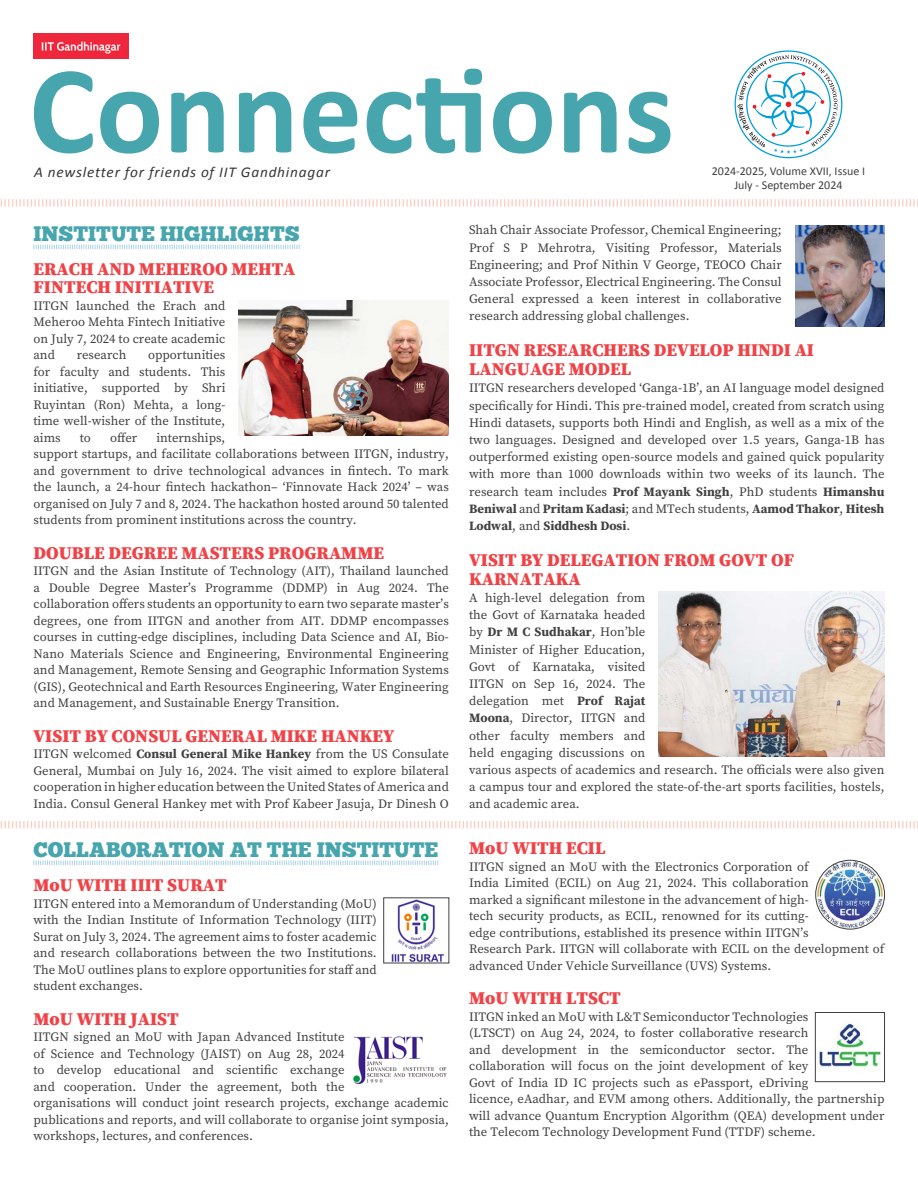
<style>
.page{position:relative;width:918px;height:1188px;background:#fff}
.page>*{position:absolute;margin:0;border:0;box-sizing:border-box;transform-origin:0 0}
.t1{font:700 126px "Calibri";color:#47a5ae}
.t2{font:21px "Chunk Five";color:#47a5ae}
.t3{font:900 18px/18.8px "Source Serif Pro";color:#ef4347}
.t4{font:italic 15px "Calibri";letter-spacing:.05em;color:#383839}
.t5{font:12.75px/16.5px "Source Serif Pro";color:#414042;text-align:justify}
.t6{font:12px/14.4px "Calibri";color:#414042;text-align:center}
.s1{font-weight:700}
</style>
<div class="page">
<svg style="left:735px;top:50px;width:107px;height:108px"></svg>
<svg style="left:0;top:199px;width:918px;height:8px"></svg>
<svg style="left:0;top:821px;width:918px;height:8px"></svg>
<img style="left:33px;top:33px;width:95px;height:26px">
<svg style="left:33px;top:245px;width:267px;height:4px"></svg>
<svg style="left:33px;top:861px;width:405px;height:4px"></svg>
<img style="left:239px;top:301px;width:210px;height:134px">
<img style="left:659px;top:592px;width:226px;height:164px">
<img style="left:795px;top:225px;width:90px;height:101px">
<img style="left:391px;top:900px;width:53px;height:61px">
<img style="left:353px;top:1036px;width:94px;height:49px">
<img style="left:816px;top:860px;width:69px;height:69px;border-radius:34px">
<div style="left:816px;top:860px;width:69px;height:69px;border:1px solid #414042;border-radius:50%"></div>
<img style="left:819px;top:1023px;width:63px;height:45px">
<div style="left:815px;top:1012px;width:70px;height:70px;border:1px solid #414042"></div>
<h1 class="t1" style="left:29px;top:30px;width:647px">Connections</h1>
<p class="t4" style="left:34px;top:162px;width:297px">A newsletter for friends of IIT Gandhinagar</p>
<p class="t6" style="left:712px;top:164px;width:155px">2024-2025, Volume XVII, Issue I<br>July - September 2024</p>
<h2 class="t2" style="left:33px;top:221px;width:268px">INSTITUTE HIGHLIGHTS</h2>
<h3 class="t3" style="left:33px;top:260px;width:264px;line-height:18px">ERACH AND MEHEROO MEHTA<br>FINTECH INITIATIVE</h3>
<p class="t5" style="left:33px;top:297px;width:194px">IITGN launched the Erach and Meheroo Mehta Fintech Initiative on July 7, 2024 to create academic and</p>
<p class="t5" style="left:469px;top:222px;width:314px;line-height:17.2px">Shah Chair Associate Professor, Chemical Engineering; Prof S P Mehrotra, Visiting Professor, Materials Engineering; and Prof Nithin V George, TEOCO Chair Associate Professor, Electrical Engineering. The Consul General expressed a keen interest in collaborative research addressing global challenges.</p>
<h3 class="t3" style="left:469px;top:341px;width:346px">IITGN RESEARCHERS DEVELOP HINDI AI<br>LANGUAGE MODEL</h3>
<p class="t5" style="left:469px;top:379px;width:417px;line-height:17.2px">IITGN researchers developed ‘Ganga-1B’, an AI language model designed specifically for Hindi. This pre-trained model, created from scratch using Hindi datasets, supports both Hindi and English, as well as a mix of the two languages. Designed and developed over 1.5 years, Ganga-1B has outperformed existing open-source models and gained quick popularity with more than 1000 downloads within two weeks of its launch. The research team includes <span class="s1">Prof Mayank Singh</span>, PhD students <span class="s1">Himanshu Beniwal</span> and <span class="s1">Pritam Kadasi</span>; and MTech students, <span class="s1">Aamod Thakor</span>, <span class="s1">Hitesh Lodwal</span>, and <span class="s1">Siddhesh Dosi</span>.</p>
<h3 class="t3" style="left:469px;top:550px;width:327px">VISIT BY DELEGATION FROM GOVT OF<br>KARNATAKA</h3>
<p class="t5" style="left:469px;top:589px;width:417px;line-height:17.2px;text-align:left">A high-level delegation from<br>the Govt of Karnataka headed<br>by <span class="s1">Dr M C Sudhakar</span>, Hon’ble<br>Minister of Higher Education,<br>Govt of Karnataka, visited<br>IITGN on Sep 16, 2024. The<br>delegation met <span class="s1">Prof Rajat<br>Moona</span>, Director, IITGN and<br>other faculty members and<br>held engaging discussions on<br>various aspects of academics and research. The officials were also given a campus tour and explored the state-of-the-art sports facilities, hostels, and academic area.</p>
<p class="t5" style="left:77px;top:347px;width:51px">research</p>
<p class="t5" style="left:33px;top:347px;width:193px;text-indent:115px">opportunities for faculty and students. This initiative, supported by Shri Ruyintan (Ron) Mehta, a long&shy;time well-wisher of the Institute, aims</p>
<p class="t5" style="left:80px;top:429px;width:13px">to</p>
<p class="t5" style="left:110px;top:429px;width:29px">offer</p>
<p class="t5" style="left:33px;top:429px;width:417px;text-align:left;text-indent:123px">internships,<br>support startups, and facilitate collaborations between IITGN, industry, and government to drive technological advances in fintech. To mark the launch, a 24-hour fintech hackathon– ‘Finnovate Hack 2024’ – was organised on July 7 and 8, 2024. The hackathon hosted around 50 talented students from prominent institutions across the country.</p>
<h3 class="t3" style="left:33px;top:543px;width:352px">DOUBLE DEGREE MASTERS PROGRAMME</h3>
<p class="t5" style="left:33px;top:563px;width:417px">IITGN and the Asian Institute of Technology (AIT), Thailand launched a Double Degree Master’s Programme (DDMP) in Aug 2024. The collaboration offers students an opportunity to earn two separate master’s degrees, one from IITGN and another from AIT. DDMP encompasses courses in cutting-edge disciplines, including Data Science and AI, Bio-Nano Materials Science and Engineering, Environmental Engineering and Management, Remote Sensing and Geographic Information Systems (GIS), Geotechnical and Earth Resources Engineering, Water Engineering and Management, and Sustainable Energy Transition.</p>
<h3 class="t3" style="left:33px;top:726px;width:362px">VISIT BY CONSUL GENERAL MIKE HANKEY</h3>
<p class="t5" style="left:33px;top:746px;width:417px">IITGN welcomed <span class="s1">Consul General Mike Hankey</span> from the US Consulate General, Mumbai on July 16, 2024. The visit aimed to explore bilateral cooperation in higher education between the United States of America and India. Consul General Hankey met with Prof Kabeer Jasuja, Dr Dinesh O</p>
<h2 class="t2" style="left:33px;top:837px;width:406px">COLLABORATION AT THE INSTITUTE</h2>
<h3 class="t3" style="left:33px;top:875px;width:195px">MoU WITH IIIT SURAT</h3>
<p class="t5" style="left:33px;top:895px;width:345px">IITGN entered into a Memorandum of Understanding (MoU) with the Indian Institute of Information Technology (IIIT)<br>Surat on July 3, 2024. The agreement aims to foster academic and research collaborations between the two Institutions.<br>The MoU outlines plans to explore opportunities for staff and student exchanges.</p>
<h3 class="t3" style="left:33px;top:1009px;width:147px">MoU WITH JAIST</h3>
<p class="t5" style="left:33px;top:1029px;width:417px;text-align:left">IITGN signed an MoU with Japan Advanced Institute<br>of Science and Technology (JAIST) on Aug 28, 2024<br>to develop educational and scientific exchange<br>and cooperation. Under the agreement, both the<br>organisations will conduct joint research projects, exchange academic publications and reports, and will collaborate to organise joint symposia, workshops, lectures, and conferences.</p>
<h3 class="t3" style="left:469px;top:838px;width:138px">MoU WITH ECIL</h3>
<p class="t5" style="left:469px;top:858px;width:417px;text-align:left">IITGN signed an MoU with the Electronics Corporation of<br>India Limited (ECIL) on Aug 21, 2024. This collaboration<br>marked a significant milestone in the advancement of high-<br>tech security products, as ECIL, renowned for its cutting-<br>edge contributions, established its presence within IITGN’s<br>Research Park. IITGN will collaborate with ECIL on the development of advanced Under Vehicle Surveillance (UVS) Systems.</p>
<h3 class="t3" style="left:469px;top:988px;width:153px">MoU WITH LTSCT</h3>
<p class="t5" style="left:469px;top:1008px;width:417px;text-align:left">IITGN inked an MoU with L&amp;T Semiconductor Technologies<br>(LTSCT) on Aug 24, 2024, to foster collaborative research<br>and development in the semiconductor sector. The collaboration will focus on the joint development of key<br>Govt of India ID IC projects such as ePassport, eDriving<br>licence, eAadhar, and EVM among others. Additionally, the partnership will advance Quantum Encryption Algorithm (QEA) development under the Telecom Technology Development Fund (TTDF) scheme.</p>
</div>
